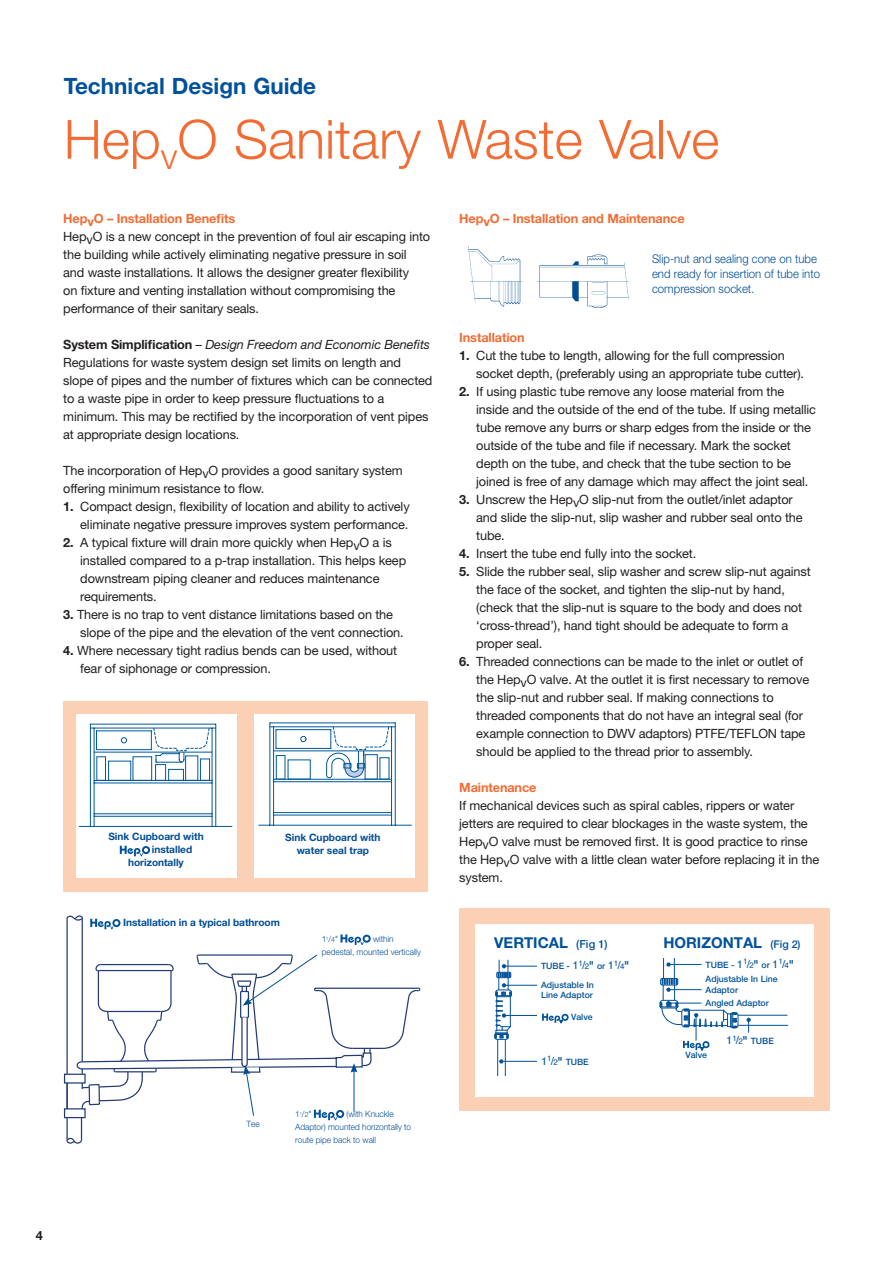
<style>
.page{position:relative;width:893px;height:1263px;background:#fff}
.page>*{position:absolute;margin:0;border:0;box-sizing:border-box;transform-origin:0 0}
.t1{font:300 54px "Helvetica Neue LT";color:#f26c34}
.t2{font:700 22.5px "Helvetica Neue LT";color:#01529b}
.t3{font:700 15px "Helvetica Neue";color:#01529a}
.t4{font:12.75px/18px "Helvetica Neue LT";letter-spacing:-.01em;color:#231f20}
.t5{font:700 12.75px "Helvetica Neue LT";letter-spacing:-.01em;color:#f26c34}
.t6{font:700 12.75px "Helvetica Neue LT";color:#231f20}
.t7{font:300 12px/15px "Helvetica Neue";color:#014d95;scale:.95 1}
.t8{font:700 10.2px/13px "Helvetica Neue";letter-spacing:-.005em;color:#014d95;text-align:center}
.t9{font:500 8.7px/10.5px "Helvetica Neue";color:#01529a}
.t10{font:300 8.7px/13px "Helvetica Neue";color:#014d95;scale:.95 1}
.s1{font-weight:700}
.s2{font-style:italic}
.s3{font-size:7.2px}
.s4{font-weight:500;font-size:11.1px}
.s5{font-weight:500;font-size:10.65px}
.s6{font-family:"Helvetica";font-weight:400;font-size:11.1px}
.s7{font-family:"Helvetica";font-weight:400;font-size:7.95px}
.s8{font-weight:700;font-size:11.1px}
</style>
<div class="page">
<hr style="left:316px;top:988px;width:103px;height:1px;background:#223a76">
<hr style="left:353px;top:1048px;width:30px;height:1px;background:#223a76">
<svg style="left:381px;top:987px;width:39px;height:62px"></svg>
<svg style="left:64px;top:1108px;width:2px;height:10px"></svg>
<svg style="left:64px;top:1073px;width:2px;height:10px"></svg>
<div style="left:64px;top:702px;width:364px;height:190px;background:#fcd0b5"></div>
<div style="left:76px;top:714px;width:161px;height:164px;background:#fff"></div>
<svg style="left:78px;top:724px;width:154px;height:103px"></svg>
<div style="left:254px;top:714px;width:160px;height:164px;background:#fff"></div>
<svg style="left:258px;top:722px;width:154px;height:104px"></svg>
<div style="left:343px;top:763px;width:8px;height:5px;border:1px solid #00599a"></div>
<div style="left:357px;top:763px;width:8px;height:5px;border:1px solid #00599a"></div>
<svg style="left:120px;top:846px;width:30px;height:10px"></svg>
<svg style="left:66px;top:915px;width:306px;height:229px"></svg>
<img style="left:469px;top:249px;width:159px;height:58px">
<div style="left:459px;top:909px;width:370px;height:202px;background:#fcd0b5"></div>
<div style="left:475px;top:925px;width:338px;height:172px;background:#fff"></div>
<hr style="left:505px;top:966px;width:32px;height:1px;background:#01529a">
<hr style="left:505px;top:985px;width:32px;height:1px;background:#01529a">
<svg style="left:499px;top:1059px;width:4px;height:4px"></svg>
<hr style="left:503px;top:1061px;width:34px;height:1px;background:#01529a">
<hr style="left:505px;top:1015px;width:32px;height:1px;background:#01529a">
<svg style="left:542px;top:1013px;width:27px;height:10px"></svg>
<svg style="left:746px;top:1018px;width:5px;height:14px"></svg>
<hr style="left:505px;top:1040px;width:1px;height:36px;background:#01529a">
<hr style="left:497px;top:1040px;width:1px;height:36px;background:#01529a">
<svg style="left:494px;top:960px;width:18px;height:80px"></svg>
<hr style="left:738px;top:1015px;width:49px;height:1px;background:#01529a">
<hr style="left:738px;top:1025px;width:50px;height:1px;background:#01529a">
<svg style="left:659px;top:958px;width:80px;height:92px"></svg>
<h2 class="t2" style="left:64px;top:72px;width:254px">Technical Design Guide</h2>
<h1 class="t1" style="left:64px;top:106px;width:657px">Hep<sub>v</sub>O Sanitary Waste Valve</h1>
<p class="t5" style="left:63px;top:210px;width:173px">HepvO – Installation Benefits</p>
<p class="t4" style="left:63px;top:227px;width:368px">HepvO is a new concept in the prevention of foul air escaping into the building while actively eliminating negative pressure in soil and waste installations. It allows the designer greater flexibility<br>on fixture and venting installation without compromising the performance of their sanitary seals.</p>
<p class="t4" style="left:63px;top:335px;width:371px"><span class="s1">System Simplification</span> <span class="s2">– Design Freedom and Economic Benefits </span>Regulations for waste system design set limits on length and slope of pipes and the number of fixtures which can be connected to a waste pipe in order to keep pressure fluctuations to a minimum. This may be rectified by the incorporation of vent pipes at appropriate design locations.</p>
<p class="t4" style="left:63px;top:461px;width:341px">The incorporation of HepvO provides a good sanitary system offering minimum resistance to flow.</p>
<p class="t4" style="left:63px;top:497px;width:348px;text-align:right"><span class="s1">1.</span> Compact design, flexibility of location and ability to actively eliminate negative pressure improves system performance.</p>
<p class="t4" style="left:80px;top:533px;width:327px;text-indent:-17px"><span class="s1">2.</span> A typical fixture will drain more quickly when HepvO a is installed compared to a p-trap installation. This helps keep downstream piping cleaner and reduces maintenance requirements.</p>
<p class="t4" style="left:80px;top:605px;width:325px;text-indent:-17px"><span class="s1">3.</span> There is no trap to vent distance limitations based on the slope of the pipe and the elevation of the vent connection.</p>
<p class="t4" style="left:80px;top:641px;width:318px;text-indent:-17px"><span class="s1">4.</span> Where necessary tight radius bends can be used, without fear of siphonage or compression.</p>
<p class="t8" style="left:108px;top:830px;width:97px">Sink Cupboard with</p>
<p class="t8" style="left:152px;top:843px;width:42px">installed</p>
<p class="t8" style="left:128px;top:856px;width:57px">horizontally</p>
<p class="t8" style="left:285px;top:830px;width:97px">Sink Cupboard with water seal trap</p>
<p class="t8" style="left:123px;top:916px;width:158px">Installation in a typical bathroom</p>
<p class="t10" style="left:322px;top:932px;width:19px">1<sup>1</sup>/<span class="s3">4</span>"</p>
<p class="t10" style="left:322px;top:932px;width:106px;text-indent:51px">within pedestal, mounted vertically</p>
<p class="t10" style="left:247px;top:1117px;width:15px">Tee</p>
<p class="t10" style="left:295px;top:1107px;width:124px;text-indent:51px">(with Knuckle<br>Adaptor) mounted horizontally to route pipe back to wall</p>
<p class="t10" style="left:295px;top:1107px;width:19px">1<sup>1</sup>/<span class="s3">2</span>"</p>
<p class="t5" style="left:459px;top:210px;width:227px">HepvO – Installation and Maintenance</p>
<p class="t7" style="left:652px;top:251px;width:178px">Slip-nut and sealing cone on tube end ready for insertion of tube into compression socket.</p>
<p class="t5" style="left:459px;top:329px;width:67px">Installation</p>
<p class="t4" style="left:476px;top:346px;width:329px;text-indent:-17px"><span class="s1">1.</span> Cut the tube to length, allowing for the full compression socket depth, (preferably using an appropriate tube cutter).</p>
<p class="t4" style="left:476px;top:382px;width:341px;text-indent:-17px"><span class="s1">2.</span> If using plastic tube remove any loose material from the inside and the outside of the end of the tube. If using metallic tube remove any burrs or sharp edges from the inside or the outside of the tube and file if necessary. Mark the socket depth on the tube, and check that the tube section to be joined is free of any damage which may affect the joint seal.</p>
<p class="t4" style="left:476px;top:490px;width:328px;text-indent:-17px"><span class="s1">3.</span> Unscrew the HepvO slip-nut from the outlet/inlet adaptor and slide the slip-nut, slip washer and rubber seal onto the tube.</p>
<p class="t4" style="left:459px;top:544px;width:239px"><span class="s1">4.</span> Insert the tube end fully into the socket.</p>
<p class="t4" style="left:476px;top:562px;width:336px;text-indent:-17px"><span class="s1">5.</span> Slide the rubber seal, slip washer and screw slip-nut against the face of the socket, and tighten the slip-nut by hand, (check that the slip-nut is square to the body and does not ‘cross-thread’), hand tight should be adequate to form a proper seal.</p>
<p class="t4" style="left:476px;top:652px;width:334px;text-indent:-17px"><span class="s1">6.</span> Threaded connections can be made to the inlet or outlet of the HepvO valve. At the outlet it is first necessary to remove the slip-nut and rubber seal. If making connections to threaded components that do not have an integral seal (for example connection to DWV adaptors) PTFE/TEFLON tape should be applied to the thread prior to assembly.</p>
<p class="t5" style="left:459px;top:779px;width:79px">Maintenance</p>
<p class="t4" style="left:459px;top:796px;width:362px">If mechanical devices such as spiral cables, rippers or water jetters are required to clear blockages in the waste system, the HepvO valve must be removed first. It is good practice to rinse the HepvO valve with a little clean water before replacing it in the system.</p>
<p class="t3" style="left:494px;top:933px;width:115px">VERTICAL <span class="s4">(Fig 1)</span></p>
<p class="t3" style="left:663px;top:933px;width:139px">HORIZONTAL <span class="s5">(Fig 2)</span></p>
<p class="t9" style="left:541px;top:961px;width:90px">TUBE - <span class="s6">1</span><sup>1</sup><span class="s6">/</span><span class="s7">2</span><span class="s8">"</span> or <span class="s6">1</span><sup>1</sup><span class="s6">/</span><span class="s7">4</span><span class="s8">"</span></p>
<p class="t9" style="left:706px;top:957px;width:90px;line-height:14.7px">TUBE - <span class="s6">1</span><sup>1</sup><span class="s6">/</span><span class="s7">2</span><span class="s8">"</span> or <span class="s6">1</span><sup>1</sup><span class="s6">/</span><span class="s7">4</span><span class="s8">"<br></span>Adjustable In Line</p>
<p class="t9" style="left:706px;top:983px;width:65px;line-height:13.2px">Adaptor<br>Angled Adaptor</p>
<p class="t9" style="left:541px;top:979px;width:54px">Adjustable In<br>Line Adaptor</p>
<p class="t9" style="left:571px;top:1012px;width:23px">Valve</p>
<p class="t9" style="left:541px;top:1056px;width:49px"><span class="s6">1</span><sup>1</sup><span class="s6">/</span><span class="s7">2</span><span class="s8">"</span> TUBE</p>
<p class="t9" style="left:685px;top:1050px;width:23px">Valve</p>
<p class="t9" style="left:726px;top:1036px;width:49px"><span class="s6">1</span><sup>1</sup><span class="s6">/</span><span class="s7">2</span><span class="s8">"</span> TUBE</p>
<p class="t6" style="left:36px;top:1228px;width:9px">4</p>
</div>
